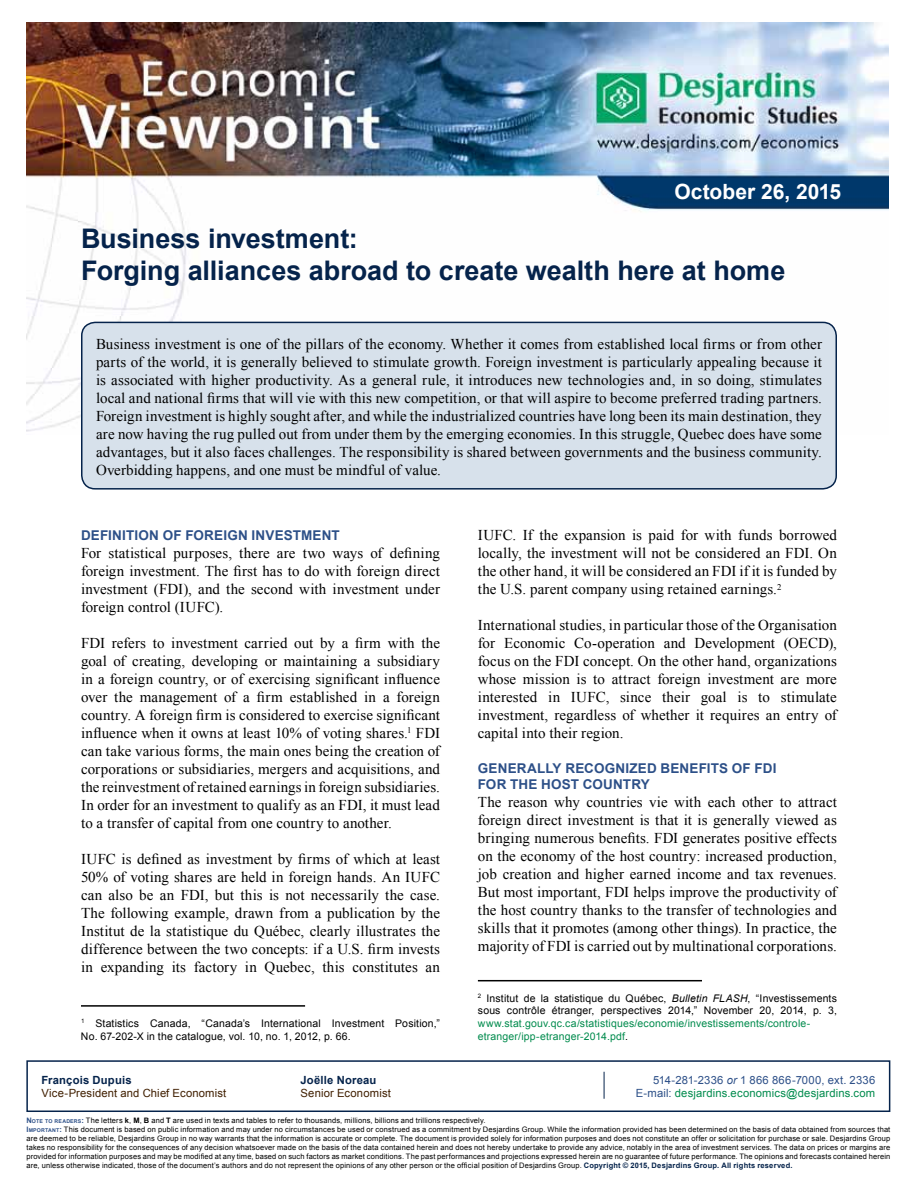
<style>
.page{position:relative;width:918px;height:1188px;background:#fff}
.page>*{position:absolute;margin:0;border:0;box-sizing:border-box;transform-origin:0 0}
.t1{font:700 27px/32.4px "Arial";color:#05234b}
.t2{font:700 21px "Arial";color:#fff}
.t3{font:15px/18px "Times New Roman";letter-spacing:.005em;color:#000;text-align:justify}
.t4{font:700 13.5px/16.2px "Arial";letter-spacing:.015em;color:#2d5088}
.t5{font:11.25px "Arial";letter-spacing:.015em;color:#401f00}
.t6{font:11.25px "Arial";letter-spacing:.015em;color:#008b4d}
.t7{font:11.25px "Arial";letter-spacing:.025em;color:#2d5088}
.t8{font:700 11.25px "Arial";letter-spacing:.02em;color:#05234b}
.t9{font:10.5px/12.6px "Arial";letter-spacing:.015em;color:#000}
.t10{font:10.5px/12.6px "Arial";letter-spacing:.015em;color:#008b4d}
.t11{font:7.5px/9px "Arial";letter-spacing:.02em;color:#000}
.s1{font-style:italic}
.s2{color:#000}
.s3{color:#2d5088}
.s4{font-weight:700;color:#2d5088}
.s5{font-weight:700;font-size:5.25px;color:#2d5088}
.s6{font-weight:700}
.s7{font-weight:700;color:#05234b}
</style>
<div class="page">
<img style="left:26px;top:23px;width:862px;height:409px">
<svg style="left:26px;top:1060px;width:865px;height:52px"></svg>
<svg style="left:604px;top:1072px;width:1px;height:27px"></svg>
<div style="left:82px;top:322px;width:754px;height:167px;background:#d7e1eb;border-radius:14px"></div>
<div style="left:81px;top:322px;width:756px;height:168px;border:2px solid #05234b;border-radius:14px"></div>
<hr style="left:81px;top:1005px;width:224px;height:2px;background:#000">
<hr style="left:478px;top:980px;width:224px;height:1px;background:#000">
<h2 class="t2" style="left:674px;top:178px;width:168px">October 26, 2015</h2>
<h1 class="t1" style="left:81px;top:223px;width:706px">Business investment:<br>Forging alliances abroad to create wealth here at home</h1>
<p class="t3" style="left:96px;top:334px;width:728px">Business investment is one of the pillars of the economy. Whether it comes from established local firms or from other parts of the world, it is generally believed to stimulate growth. Foreign investment is particularly appealing because it is associated with higher productivity. As a general rule, it introduces new technologies and, in so doing, stimulates local and national firms that will vie with this new competition, or that will aspire to become preferred trading partners.<br>Foreign investment is highly sought after, and while the industrialized countries have long been its main destination, they are now having the rug pulled out from under them by the emerging economies. In this struggle, Quebec does have some advantages, but it also faces challenges. The responsibility is shared between governments and the business community.<br>Overbidding happens, and one must be mindful of value.</p>
<p class="t4" style="left:81px;top:528px;width:251px">Definition of foreign investm ent</p>
<p class="t3" style="left:81px;top:544px;width:361px">For statistical purposes, there are two ways of defining foreign investment. The first has to do with foreign direct investment (FDI), and the second with investment under foreign control (IUFC).</p>
<p class="t3" style="left:81px;top:634px;width:361px">FDI refers to investment carried out by a firm with the goal of creating, developing or maintaining a subsidiary in a foreign country, or of exercising significant influence over the management of a firm established in a foreign country. A foreign firm is considered to exercise significant influence when it owns at least 10% of voting shares.<sup>1</sup> FDI can take various forms, the main ones being the creation of corporations or subsidiaries, mergers and acquisitions, and the reinvestment of retained earnings in foreign subsidiaries.<br>In order for an investment to qualify as an FDI, it must lead to a transfer of capital from one country to another.</p>
<p class="t3" style="left:81px;top:850px;width:361px">IUFC is defined as investment by firms of which at least 50% of voting shares are held in foreign hands. An IUFC can also be an FDI, but this is not necessarily the case.<br>The following example, drawn from a publication by the Institut de la statistique du Québec, clearly illustrates the difference between the two concepts: if a U.S. firm invests in expanding its factory in Quebec, this constitutes an</p>
<p class="t9" style="left:81px;top:1017px;width:361px"><sup>1</sup> Statistics Canada, “Canada’s International Investment Position,”<br>No. 67‑202‑X in the catalogue, vol. 10, no. 1, 2012, p. 66.</p>
<p class="t3" style="left:478px;top:526px;width:361px">IUFC. If the expansion is paid for with funds borrowed locally, the investment will not be considered an FDI. On the other hand, it will be considered an FDI if it is funded by the U.S. parent company using retained earnings.<sup>2</sup></p>
<p class="t3" style="left:478px;top:616px;width:361px">International studies, in particular those of the Organisation for Economic Co-operation and Development (OECD), focus on the FDI concept. On the other hand, organizations whose mission is to attract foreign investment are more interested in IUFC, since their goal is to stimulate investment, regardless of whether it requires an entry of capital into their region.</p>
<p class="t4" style="left:478px;top:760px;width:298px">Generally recogn ized benefits of FDI for the host country</p>
<p class="t3" style="left:478px;top:793px;width:361px">The reason why countries vie with each other to attract foreign direct investment is that it is generally viewed as bringing numerous benefits. FDI generates positive effects on the economy of the host country: increased production, job creation and higher earned income and tax revenues.<br>But most important, FDI helps improve the productivity of the host country thanks to the transfer of technologies and skills that it promotes (among other things). In practice, the majority of FDI is carried out by multinational corporations.</p>
<p class="t9" style="left:478px;top:992px;width:361px"><sup>2</sup> Institut de la statistique du Québec, <span class="s1">Bulletin FLASH</span>, “Investissements sous contrôle étranger, perspectives 2014,” November 20, 2014, p. 3,</p>
<p class="t10" style="left:478px;top:1017px;width:334px">www.stat.gouv.qc.ca/statistiques/economie/investissements/controle&shy;etranger/ipp-etranger-2014.pdf<span class="s2">.</span></p>
<p class="t8" style="left:41px;top:1072px;width:92px">François Dupuis</p>
<p class="t8" style="left:301px;top:1072px;width:77px">Joëlle Noreau</p>
<p class="t7" style="left:653px;top:1072px;width:224px">514-281-2336 <span class="s1">or</span> 1 866 866-7000, ext. 2336</p>
<p class="t5" style="left:41px;top:1086px;width:186px">Vice-President and Chief Economist</p>
<p class="t5" style="left:301px;top:1086px;width:92px">Senior Economist</p>
<p class="t6" style="left:636px;top:1086px;width:241px"><span class="s3">E-mail:</span> desjardins.economics@desjardins.com</p>
<p class="t11" style="left:26px;top:1116px;width:866px"><span class="s4">N</span><span class="s5">OTE TO READERS</span><span class="s4">:</span> The letters <span class="s6">k</span>, <span class="s6">M</span>, <span class="s6">B</span> and <span class="s6">T</span> are used in texts and tables to refer to thousands, millions, billions and trillions respectively.<br><span class="s4">I</span><span class="s5">MPORTANT</span><span class="s4">:</span> This document is based on public information and may under no circumstances be used or construed as a commitment by Desjardins Group. While the information provided has been determined on the basis of data obtained from sources that are deemed to be reliable, Desjardins Group in no way warrants that the information is accurate or complete. The document is provided solely for information purposes and does not constitute an offer or solicitation for purchase or sale. Desjardins Group takes no responsibility for the consequences of any decision whatsoever made on the basis of the data contained herein and does not hereby undertake to provide any advice, notably in the area of investment services. The data on prices or margins are provided for information purposes and may be modified at any time, based on such factors as market conditions. The past performances and projections expressed herein are no guarantee of future performance. The opinions and forecasts contained herein are, unless otherwise indicated, those of the document’s authors and do not represent the opinions of any other person or the official position of Desjardins Group. <span class="s7">Copyright © 2015, Desjardins Group. All rights reserved.</span></p>
</div>
